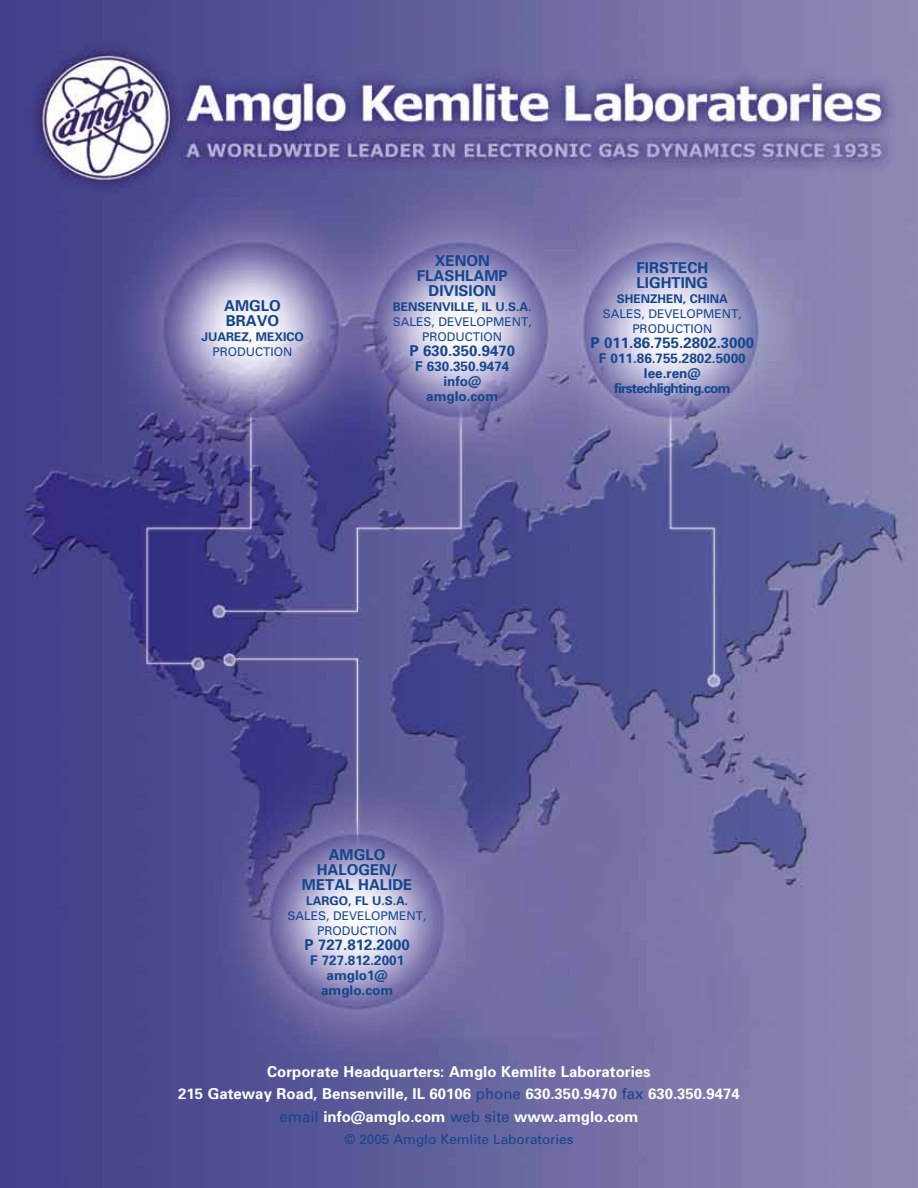
<style>
.page{position:relative;width:918px;height:1188px;background:#fff}
.page>*{position:absolute;margin:0;border:0;box-sizing:border-box;transform-origin:0 0}
.t1{font:700 15px/22.5px "Univers";color:#fff;text-align:center}
.t2{font:700 15px/15px "Univers";color:#15458d}
.t3{font:700 13.5px/15px "Univers";color:#15458d;text-align:center}
.t4{font:700 13.5px/15px "Univers";letter-spacing:-.05em;color:#15458d;text-align:center}
.t5{font:13.5px "Univers";color:#15458d}
.t6{font:12px/15px "Univers";color:#15458d;text-align:center}
.t7{font:700 12px "Univers";color:#15458d}
.s1{font-weight:400;color:#15458d}
</style>
<div class="page">
<img style="left:0;top:0;width:918px;height:1188px">
<p class="t2" style="left:224px;top:298px;width:58px">AMGLO<br>BRAVO</p>
<p class="t7" style="left:201px;top:329px;width:104px">JUAREZ, MEXICO</p>
<p class="t6" style="left:213px;top:344px;width:82px">PRODUCTION</p>
<p class="t2" style="left:417px;top:253px;width:92px;text-align:center">XENON<br>FLASHLAMP<br>DIVISION</p>
<p class="t7" style="left:393px;top:299px;width:140px">BENSENVILLE, IL U.S.A.</p>
<p class="t6" style="left:393px;top:314px;width:141px">SALES, DEVELOPMENT,<br>PRODUCTION</p>
<p class="t2" style="left:410px;top:343px;width:107px">P 630.350.9470</p>
<p class="t3" style="left:415px;top:358px;width:96px">F 630.350.9474 info@ amglo.com</p>
<p class="t2" style="left:637px;top:260px;width:73px">FIRSTECH<br>LIGHTING</p>
<p class="t7" style="left:617px;top:292px;width:113px">SHENZHEN, CHINA</p>
<p class="t6" style="left:603px;top:307px;width:141px">SALES, DEVELOPMENT,<br>PRODUCTION</p>
<p class="t2" style="left:590px;top:335px;width:165px">P 011.86.755.2802.3000</p>
<p class="t4" style="left:599px;top:351px;width:148px">F 011.86.755.2802.5000 lee.ren@ firstechlighting.com</p>
<p class="t2" style="left:302px;top:847px;width:112px;text-align:center">AMGLO<br>HALOGEN/<br>METAL HALIDE</p>
<p class="t7" style="left:306px;top:893px;width:104px">LARGO, FL U.S.A.</p>
<p class="t6" style="left:288px;top:908px;width:141px">SALES, DEVELOPMENT,<br>PRODUCTION</p>
<p class="t2" style="left:304px;top:937px;width:107px">P 727.812.2000</p>
<p class="t3" style="left:310px;top:952px;width:96px">F 727.812.2001 amglo1@ amglo.com</p>
<p class="t1" style="left:178px;top:1060px;width:563px">Corporate Headquarters: Amglo Kemlite Laboratories<br>215 Gateway Road, Bensenville, IL 60106 <span class="s1">phone</span> 630.350.9470 <span class="s1">fax</span> 630.350.9474 <span class="s1">email</span> info@amglo.com <span class="s1">web site</span> www.amglo.com</p>
<p class="t5" style="left:344px;top:1132px;width:231px">© 2005 Amglo Kemlite Laboratories</p>
</div>
